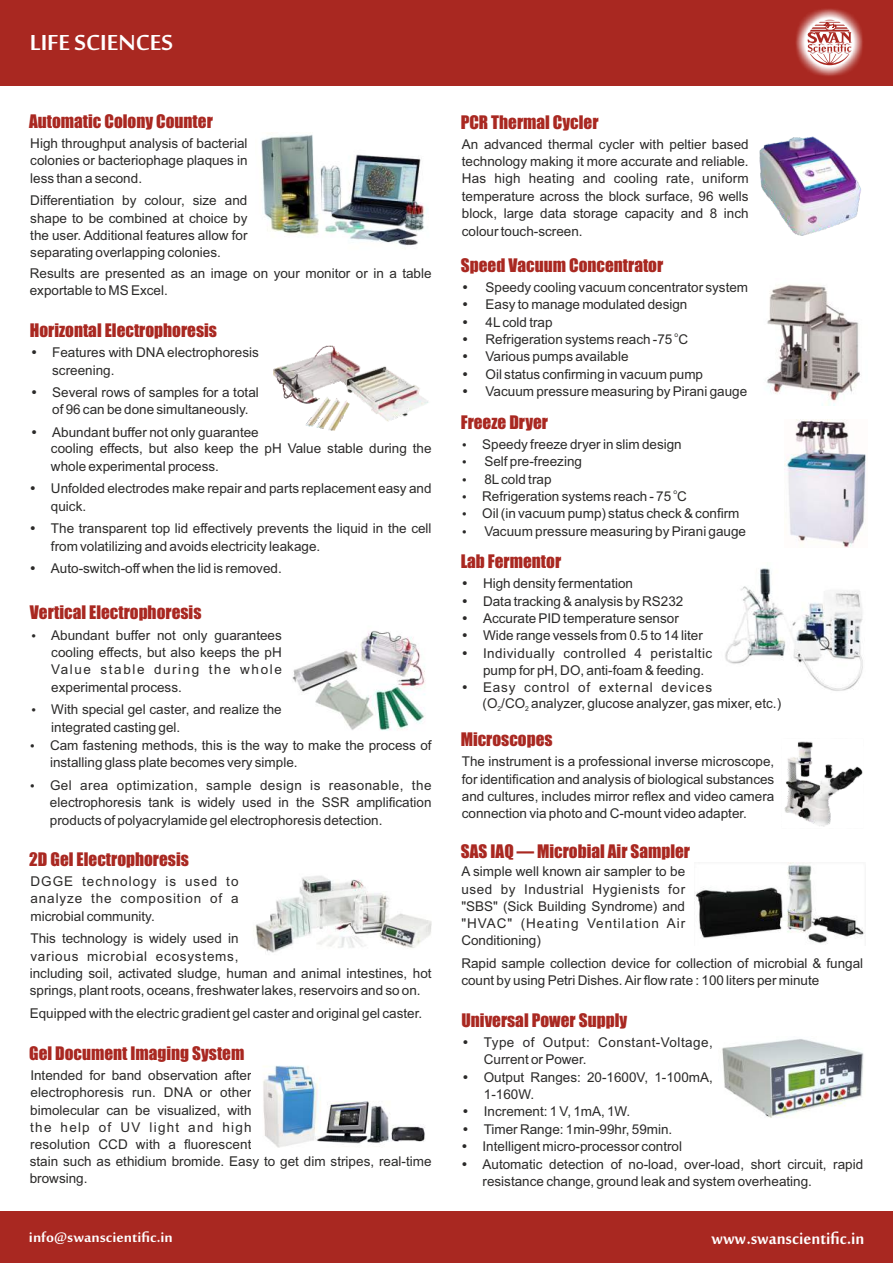
<style>
.page{position:relative;width:893px;height:1263px;background:#fff}
.page>*{position:absolute;margin:0;border:0;box-sizing:border-box;transform-origin:0 0}
.t1{font:700 30px "Sakkal Majalla";color:#fff}
.t2{font:700 22.35px "Sakkal Majalla";color:#fff;scale:.92 1}
.t3{font:700 19.05px "Sakkal Majalla";color:#fefefe}
.t4{font:17.25px "Impact";color:#a92821}
.t5{font:13.5px/17.4px "Arial";color:#2b2a29}
.t6{font:13.5px/17.4px "Arial";letter-spacing:.055em;color:#2b2a29}
.t7{font:6.75px "Arial";color:#2b2a29}
</style>
<div class="page">
<img style="left:767px;top:284px;width:93px;height:121px">
<img style="left:292px;top:631px;width:133px;height:100px">
<img style="left:261px;top:134px;width:167px;height:112px">
<img style="left:273px;top:345px;width:156px;height:86px">
<img style="left:255px;top:875px;width:177px;height:78px">
<img style="left:759px;top:136px;width:102px;height:100px">
<img style="left:263px;top:1065px;width:162px;height:83px">
<img style="left:784px;top:420px;width:82px;height:127px">
<img style="left:722px;top:1039px;width:142px;height:79px">
<img style="left:694px;top:863px;width:171px;height:81px">
<img style="left:725px;top:568px;width:138px;height:123px">
<img style="left:784px;top:741px;width:79px;height:86px">
<div style="left:0;top:0;width:893px;height:85px;background:#a92821"></div>
<img style="left:796px;top:9px;width:67px;height:67px">
<svg style="left:807px;top:20px;width:45px;height:45px;background:#deaeac"></svg>
<div style="left:0;top:1212px;width:893px;height:51px;background:#a92821"></div>
<h1 class="t1" style="left:30px;top:30px;width:145px">LIFE SCIENCES</h1>
<p class="t4" style="left:29px;top:114px;width:185px">Automatic Colony Counter</p>
<p class="t5" style="left:30px;top:136px;width:219px;text-align:justify">High throughput analysis of bacterial colonies or bacteriophage plaques in less than a second.</p>
<p class="t5" style="left:30px;top:193px;width:219px;text-align:justify">Differentiation by colour, size and shape to be combined at choice by the user. Additional features allow for separating overlapping colonies.</p>
<p class="t5" style="left:30px;top:266px;width:403px">Results are presented as an image on your monitor or in a table exportable to MS Excel.</p>
<p class="t4" style="left:30px;top:323px;width:189px">Horizontal Electrophoresis</p>
<p class="t5" style="left:52px;top:345px;width:208px">Features with DNA electrophoresis screening.</p>
<p class="t5" style="left:52px;top:385px;width:208px">Several rows of samples for a total of 96 can be done simultaneously.</p>
<p class="t5" style="left:52px;top:425px;width:208px">Abundant buffer not only guarantee</p>
<p class="t5" style="left:51px;top:441px;width:382px">cooling effects, but also keep the pH Value stable during the whole experimental process.</p>
<p class="t5" style="left:51px;top:481px;width:382px">Unfolded electrodes make repair and parts replacement easy and quick.</p>
<p class="t5" style="left:51px;top:521px;width:382px">The transparent top lid effectively prevents the liquid in the cell from volatilizing and avoids electricity leakage.</p>
<p class="t5" style="left:51px;top:561px;width:232px">Auto-switch-off when the lid is removed.</p>
<p class="t4" style="left:30px;top:606px;width:173px">Vertical Electrophoresis</p>
<p class="t5" style="left:51px;top:627px;width:232px;text-align:justify">Abundant buffer not only guarantees cooling effects, but also keeps the pH Value stable during the whole experimental process.</p>
<p class="t5" style="left:51px;top:702px;width:232px">With special gel caster, and realize the integrated casting gel.</p>
<p class="t5" style="left:50px;top:738px;width:383px">Cam fastening methods, this is the way to make the process of installing glass plate becomes very simple.</p>
<p class="t5" style="left:50px;top:778px;width:383px;text-align:justify">Gel area optimization, sample design is reasonable, the electrophoresis tank is widely used in the SSR amplification products of polyacrylamide gel electrophoresis detection.</p>
<p class="t4" style="left:29px;top:852px;width:161px">2D Gel Electrophoresis</p>
<p class="t5" style="left:30px;top:874px;width:210px;text-align:justify">DGGE technology is used to analyze the composition of a microbial community.</p>
<p class="t6" style="left:30px;top:931px;width:210px">This technology is widely used in various microbial ecosystems,</p>
<p class="t5" style="left:30px;top:966px;width:403px">including soil, activated sludge, human and animal intestines, hot springs, plant roots, oceans, freshwater lakes, reservoirs and so on.</p>
<p class="t5" style="left:30px;top:1006px;width:394px">Equipped with the electric gradient gel caster and original gel caster.</p>
<p class="t4" style="left:29px;top:1046px;width:217px">Gel Document Imaging System</p>
<p class="t5" style="left:30px;top:1068px;width:223px;text-align:justify">Intended for band observation after electrophoresis run. DNA or other bimolecular can be visualized, with the help of UV light and high resolution CCD with a fluorescent</p>
<p class="t5" style="left:30px;top:1154px;width:403px">stain such as ethidium bromide. Easy to get dim stripes, real-time browsing.</p>
<p class="t4" style="left:461px;top:115px;width:139px">PCR Thermal Cycler</p>
<p class="t5" style="left:462px;top:137px;width:288px;text-align:justify">An advanced thermal cycler with peltier based technology making it more accurate and reliable.<br>Has high heating and cooling rate, uniform temperature across the block surface, 96 wells block, large data storage capacity and 8 inch colour touch-screen.</p>
<p class="t4" style="left:461px;top:258px;width:204px">Speed Vacuum Concentrator</p>
<p class="t5" style="left:486px;top:280px;width:264px">Speedy cooling vacuum concentrator system<br>Easy to manage modulated design<br>4Lcold trap</p>
<p class="t7" style="left:675px;top:332px;width:5px">o</p>
<p class="t5" style="left:486px;top:332px;width:263px">Refrigeration systems reach -75 C<br>Various pumps available<br>Oil status confirming in vacuum pump Vacuum pressure measuring by Pirani gauge</p>
<p class="t4" style="left:461px;top:415px;width:89px">Freeze Dryer</p>
<p class="t5" style="left:482px;top:437px;width:201px">Speedy freeze dryer in slim design<br>Self pre-freezing<br>8Lcold trap</p>
<p class="t7" style="left:674px;top:489px;width:5px">o</p>
<p class="t5" style="left:482px;top:489px;width:265px">Refrigeration systems reach - 75 C<br>Oil (in vacuum pump) status check &amp; confirm<br>Vacuum pressure measuring by Pirani gauge</p>
<p class="t4" style="left:461px;top:555px;width:102px">Lab Fermentor</p>
<p class="t5" style="left:483px;top:576px;width:231px">High density fermentation<br>Data tracking &amp; analysis by RS232<br>Accurate PID temperature sensor Wide range vessels from 0.5 to 14 liter Individually controlled 4 peristaltic pump for pH, DO, anti-foam &amp; feeding.<br>Easy control of external devices</p>
<p class="t4" style="left:461px;top:732px;width:93px">Microscopes</p>
<p class="t5" style="left:462px;top:754px;width:314px;text-align:justify">The instrument is a professional inverse microscope, for identification and analysis of biological substances and cultures, includes mirror reflex and video camera connection via photo and C-mount video adapter.</p>
<p class="t4" style="left:461px;top:845px;width:231px">SAS IAQ — Microbial Air Sampler</p>
<p class="t5" style="left:461px;top:864px;width:225px;text-align:justify">A simple well known air sampler to be used by Industrial Hygienists for "SBS" (Sick Building Syndrome) and "HVAC" (Heating Ventilation Air Conditioning)</p>
<p class="t5" style="left:461px;top:956px;width:403px">Rapid sample collection device for collection of microbial &amp; fungal count by using Petri Dishes. Air flow rate : 100 liters per minute</p>
<p class="t5" style="left:483px;top:696px;width:300px">(O /CO analyzer, glucose analyzer, gas mixer, etc.)</p>
<p class="t7" style="left:498px;top:706px;width:5px">2</p>
<p class="t7" style="left:525px;top:706px;width:5px">2</p>
<p class="t4" style="left:461px;top:1013px;width:167px">Universal Power Supply</p>
<p class="t5" style="left:483px;top:1035px;width:382px">Type of Output: Constant-Voltage,<br>Current or Power.<br>Output Ranges: 20-1600V, 1-100mA,<br>1-160W.<br>Increment: 1 V, 1mA, 1W.<br>Timer Range: 1min-99hr, 59min.<br>Intelligent micro-processor control<br>Automatic detection of no-load, over-load, short circuit, rapid resistance change, ground leak and system overheating.</p>
<h3 class="t3" style="left:29px;top:1229px;width:145px">info@swanscientific.in</h3>
<h2 class="t2" style="left:712px;top:1228px;width:167px">www.swanscientific.in</h2>
</div>
